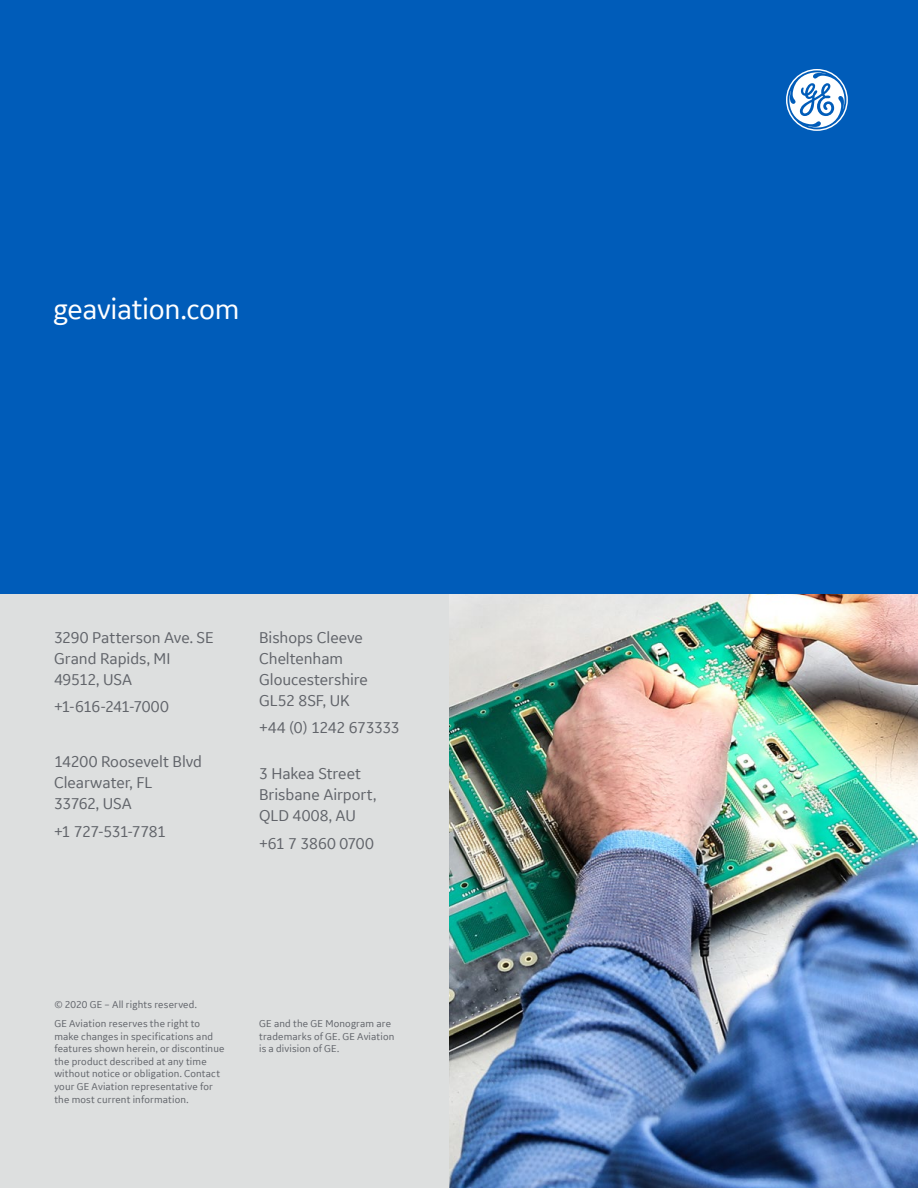
<style>
.page{position:relative;width:918px;height:1188px;background:#005cb9}
.page>*{position:absolute;margin:0;border:0;box-sizing:border-box;transform-origin:0 0}
.t1{font:30px "GE Inspira Sans";letter-spacing:-.01em;color:#fff}
.t2{font:16.5px/21px "GE Inspira Sans";letter-spacing:-.005em;color:#61646a}
.t3{font:16.5px "GE Inspira Sans";letter-spacing:-.03em;color:#61646a}
.t4{font:10.5px/12.6px "GE Inspira Sans";letter-spacing:.015em;color:#61646a}
</style>
<div class="page">
<div style="left:0;top:594px;width:450px;height:594px;background:#dddfdf"></div>
<svg style="left:786px;top:69px;width:62px;height:62px"></svg>
<img style="left:449px;top:594px;width:469px;height:594px">
<h1 class="t1" style="left:54px;top:291px;width:188px">geaviation.com</h1>
<h2 class="t2" style="left:54px;top:626px;width:161px">3290 Patterson Ave. SE<br>Grand Rapids, MI<br>49512, USA</h2>
<h2 class="t3" style="left:54px;top:697px;width:116px">+1-616-241-7000</h2>
<h2 class="t2" style="left:54px;top:751px;width:150px">14200 Roosevelt Blvd<br>Clearwater, FL<br>33762, USA</h2>
<h2 class="t2" style="left:54px;top:820px;width:113px">+1 727-531-7781</h2>
<h2 class="t2" style="left:259px;top:626px;width:110px">Bishops Cleeve<br>Cheltenham<br>Gloucestershire<br>GL52 8SF, UK</h2>
<h2 class="t2" style="left:259px;top:717px;width:142px">+44 (0) 1242 673333</h2>
<h2 class="t2" style="left:259px;top:763px;width:119px">3 Hakea Street<br>Brisbane Airport,<br>QLD 4008, AU</h2>
<h2 class="t2" style="left:259px;top:832px;width:116px">+61 7 3860 0700</h2>
<p class="t4" style="left:54px;top:995px;width:147px;line-height:19px">© 2020 GE – All rights reserved.<br>GE Aviation reserves the right to</p>
<p class="t4" style="left:54px;top:1029px;width:172px">make changes in specifications and features shown herein, or discontinue the product described at any time without notice or obligation. Contact your GE Aviation representative for the most current information.</p>
<p class="t4" style="left:259px;top:1017px;width:137px">GE and the GE Monogram are trademarks of GE. GE Aviation is a division of GE.</p>
</div>
